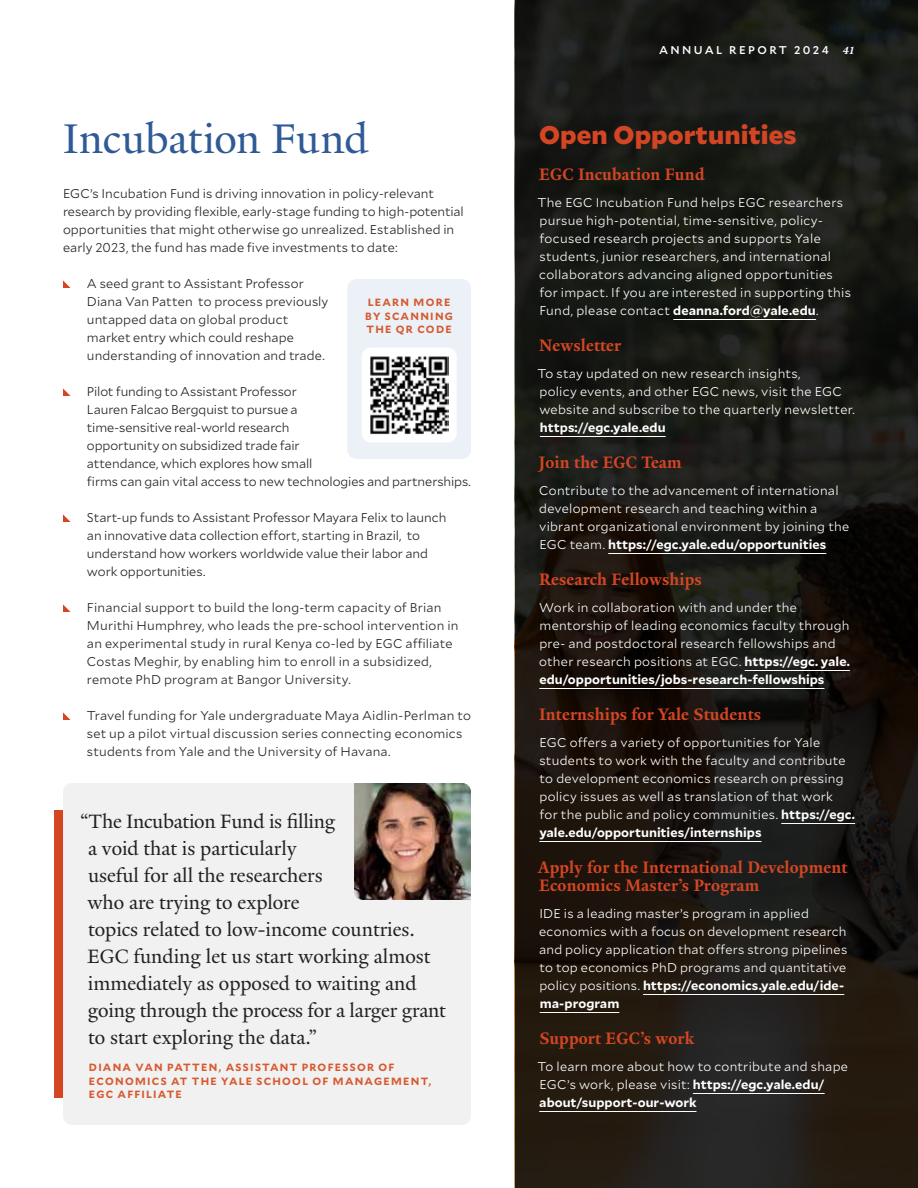
<style>
.page{position:relative;width:918px;height:1188px;background:#fff}
.page>*{position:absolute;margin:0;border:0;box-sizing:border-box;transform-origin:0 0}
.t1{font:45px "Yale New";letter-spacing:-.005em;color:#305a96}
.t2{font:900 25.5px "Mallory";letter-spacing:.005em;color:#d44623}
.t3{font:21px/27px "Yale New";color:#222}
.t4{font:700 18px/18px "Yale New";letter-spacing:.01em;color:#d44623}
.t5{font:300 12.75px/18px "Mallory";letter-spacing:.02em;color:#fff}
.t6{font:300 12.75px/18px "Mallory";letter-spacing:.005em;color:#242324}
.t7{font:700 12.75px "Mallory";letter-spacing:.005em;color:#fff}
.t8{font:500 11.25px "Mallory";letter-spacing:.215em;color:#fff}
.t9{font:700 10.5px/13.5px "Mallory";letter-spacing:.12em;color:#d7592f}
.s1{font-family:"Yale New";font-weight:700;font-style:italic}
.s2{font-weight:700}
</style>
<div class="page">
<svg style="left:515px;top:0;width:403px;height:1188px;background:#1b1813"></svg>
<hr style="left:673px;top:319px;width:143px;height:1px;background:#fff">
<hr style="left:540px;top:436px;width:126px;height:1px;background:#fff">
<hr style="left:608px;top:553px;width:218px;height:1px;background:#fff">
<hr style="left:745px;top:670px;width:105px;height:1px;background:#fff">
<hr style="left:539px;top:688px;width:285px;height:1px;background:#fff">
<hr style="left:781px;top:823px;width:74px;height:1px;background:#fff">
<hr style="left:539px;top:841px;width:223px;height:1px;background:#fff">
<hr style="left:643px;top:994px;width:201px;height:1px;background:#fff">
<hr style="left:540px;top:1012px;width:79px;height:1px;background:#fff">
<hr style="left:693px;top:1093px;width:132px;height:1px;background:#fff">
<hr style="left:539px;top:1111px;width:157px;height:1px;background:#fff">
<svg style="left:63px;top:280px;width:8px;height:8px"></svg>
<svg style="left:63px;top:388px;width:8px;height:8px"></svg>
<svg style="left:63px;top:514px;width:8px;height:8px"></svg>
<svg style="left:63px;top:604px;width:8px;height:8px"></svg>
<svg style="left:63px;top:712px;width:8px;height:8px"></svg>
<div style="left:63px;top:783px;width:408px;height:342px;background:#f1f1f1;border-radius:9px"></div>
<div style="left:54px;top:810px;width:9px;height:288px;background:#d44623"></div>
<img style="left:354px;top:783px;width:117px;height:117px">
<div style="left:347px;top:279px;width:124px;height:180px;background:#ebf1f7;border-radius:9px"></div>
<div style="left:362px;top:348px;width:95px;height:95px;background:#fff;border-radius:9px"></div>
<img style="left:370px;top:356px;width:79px;height:78px">
<h1 class="t1" style="left:63px;top:112px;width:307px">Incubation Fund</h1>
<p class="t6" style="left:63px;top:184px;width:402px">EGC’s Incubation Fund is driving innovation in policy-relevant research by providing flexible, early-stage funding to high-potential opportunities that might otherwise go unrealized. Established in early 2023, the fund has made five investments to date:</p>
<p class="t6" style="left:87px;top:274px;width:243px">A seed grant to Assistant Professor Diana Van Patten to process previously untapped data on global product market entry which could reshape understanding of innovation and trade.</p>
<p class="t6" style="left:87px;top:382px;width:385px">Pilot funding to Assistant Professor<br>Lauren Falcao Bergquist to pursue a<br>time-sensitive real-world research<br>opportunity on subsidized trade fair<br>attendance, which explores how small<br>firms can gain vital access to new technologies and partnerships.</p>
<p class="t6" style="left:87px;top:508px;width:361px">Start-up funds to Assistant Professor Mayara Felix to launch an innovative data collection effort, starting in Brazil, to understand how workers worldwide value their labor and work opportunities.</p>
<p class="t6" style="left:87px;top:598px;width:373px">Financial support to build the long-term capacity of Brian Murithi Humphrey, who leads the pre-school intervention in an experimental study in rural Kenya co-led by EGC affiliate Costas Meghir, by enabling him to enroll in a subsidized, remote PhD program at Bangor University.</p>
<p class="t6" style="left:87px;top:706px;width:386px">Travel funding for Yale undergraduate Maya Aidlin-Perlman to set up a pilot virtual discussion series connecting economics students from Yale and the University of Havana.</p>
<p class="t9" style="left:365px;top:295px;width:89px">LEARN MORE<br>BY SCANNING<br>THE QR CODE</p>
<p class="t3" style="left:88px;top:808px;width:360px;text-indent:-8px">“The Incubation Fund is filling<br>a void that is particularly<br>useful for all the researchers<br>who are trying to explore<br>topics related to low-income countries.<br>EGC funding let us start working almost immediately as opposed to waiting and going through the process for a larger grant to start exploring the data.”</p>
<p class="t9" style="left:89px;top:1060px;width:344px">DIANA VAN PATTEN, ASSISTANT PROFESSOR OF<br>ECONOMICS AT THE YALE SCHOOL OF MANAGEMENT,<br>EGC AFFILIATE</p>
<p class="t8" style="left:659px;top:42px;width:197px">ANNUAL REPORT 2024 <span class="s1">41</span></p>
<h2 class="t2" style="left:539px;top:115px;width:259px">Open Opportunities</h2>
<h3 class="t4" style="left:539px;top:165px;width:167px">EGC Incubation Fund</h3>
<p class="t5" style="left:537px;top:193px;width:315px">The EGC Incubation Fund helps EGC researchers pursue high-potential, time-sensitive, policy&shy;focused research projects and supports Yale students, junior researchers, and international collaborators advancing aligned opportunities for impact. If you are interested in supporting this Fund, please contact <span class="s2">deanna.ford@yale.edu</span>.</p>
<h3 class="t4" style="left:539px;top:336px;width:84px">Newsletter</h3>
<p class="t5" style="left:537px;top:364px;width:319px">To stay updated on new research insights,<br>policy events, and other EGC news, visit the EGC website and subscribe to the quarterly newsletter.</p>
<p class="t7" style="left:540px;top:418px;width:127px">https://egc.yale.edu</p>
<h3 class="t4" style="left:539px;top:453px;width:145px">Join the EGC Team</h3>
<p class="t5" style="left:539px;top:481px;width:312px">Contribute to the advancement of international development research and teaching within a vibrant organizational environment by joining the EGC team. <span class="s2">https://egc.yale.edu/opportunities</span></p>
<h3 class="t4" style="left:539px;top:570px;width:164px">Research Fellowships</h3>
<p class="t5" style="left:539px;top:598px;width:312px">Work in collaboration with and under the mentorship of leading economics faculty through pre- and postdoctoral research fellowships and other research positions at EGC. <span class="s2">https://egc. yale. edu/opportunities/jobs-research-fellowships</span></p>
<h3 class="t4" style="left:539px;top:705px;width:223px">Internships for Yale Students</h3>
<p class="t5" style="left:539px;top:733px;width:317px">EGC offers a variety of opportunities for Yale students to work with the faculty and contribute to development economics research on pressing policy issues as well as translation of that work<br>for the public and policy communities. <span class="s2">https://egc. yale.edu/opportunities/internships</span></p>
<h3 class="t4" style="left:538px;top:858px;width:311px">Apply for the International Development<br>Economics Master’s Program</h3>
<p class="t5" style="left:539px;top:904px;width:310px">IDE is a leading master’s program in applied economics with a focus on development research and policy application that offers strong pipelines to top economics PhD programs and quantitative policy positions. <span class="s2">https://economics.yale.edu/ide&shy;ma-program</span></p>
<h3 class="t4" style="left:539px;top:1029px;width:156px">Support EGC’s work</h3>
<p class="t5" style="left:537px;top:1057px;width:312px">To learn more about how to contribute and shape<br>EGC’s work, please visit: <span class="s2">https://egc.yale.edu/ about/support-our-work</span></p>
</div>
